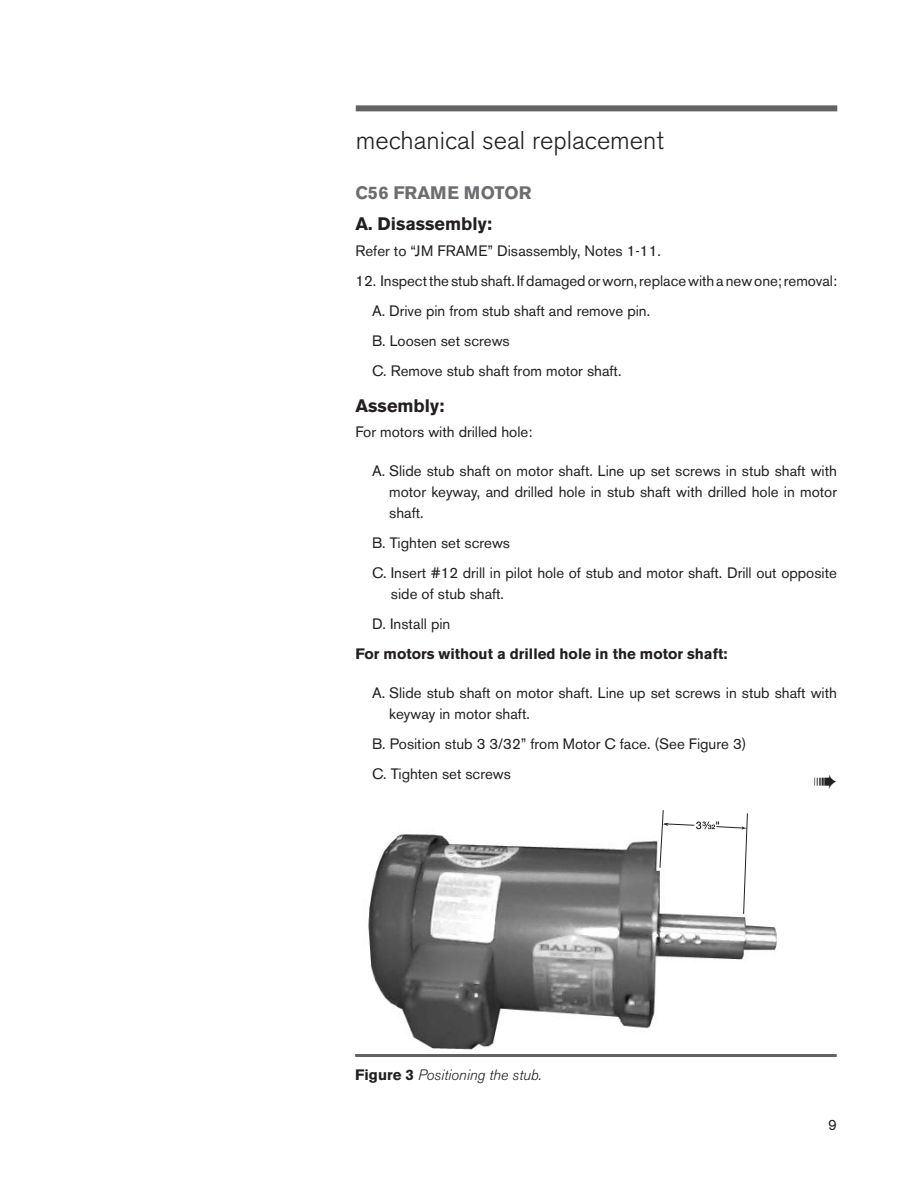
<style>
.page{position:relative;width:918px;height:1188px;background:#fff}
.page>*{position:absolute;margin:0;border:0;box-sizing:border-box;transform-origin:0 0}
.Leader{font:300 25.5px "Akzidenz Grotesk BE";color:#231f20}
.parahed{font:700 18px "Akzidenz Grotesk BE";color:#231f20}
.parahed-2{font:700 18px "Akzidenz Grotesk BE";color:#6c6d70}
.Bullet{font:15px/21px "Akzidenz Grotesk BE";color:#231f20}
.Body_text{font:700 15px "Akzidenz Grotesk BE";color:#231f20}
.Paragraph_Style_13{font:italic 300 15px "Akzidenz Grotesk BE";color:#231f20}
.Body_text-2{font:15px "Akzidenz Grotesk BE";color:#231f20}
.s1{font-weight:700;font-style:normal}
</style>
<div class="page">
<div style="left:356px;top:105px;width:481px;height:6px;background:#636366"></div>
<img style="left:368px;top:834px;width:409px;height:216px">
<svg style="left:660px;top:810px;width:88px;height:104px"></svg>
<hr style="left:355px;top:1054px;width:482px;height:3px;background:#636366">
<p class="Leader" style="left:356px;top:125px;width:310px">mechanical seal replacement</p>
<p class="parahed-2" style="left:356px;top:182px;width:177px">C56 FRAME MOTOR</p>
<p class="parahed" style="left:356px;top:214px;width:138px">A. Disassembly:</p>
<p class="Bullet" style="left:356px;top:240px;width:307px">Refer to “JM FRAME” Disassembly, Notes 1-11.</p>
<p class="Bullet" style="left:356px;top:270px;width:483px">12. Inspect the stub shaft. If damaged or worn, replace with a new one; removal:</p>
<p class="Bullet" style="left:372px;top:300px;width:280px">A. Drive pin from stub shaft and remove pin.</p>
<p class="Bullet" style="left:372px;top:330px;width:139px">B. Loosen set screws</p>
<p class="Bullet" style="left:372px;top:360px;width:251px">C. Remove stub shaft from motor shaft.</p>
<p class="parahed" style="left:356px;top:395px;width:90px">Assembly:</p>
<p class="Body_text-2" style="left:356px;top:423px;width:178px">For motors with drilled hole:</p>
<p class="Bullet" style="left:389px;top:461px;width:449px;text-align:justify;text-indent:-17px">A. Slide stub shaft on motor shaft. Line up set screws in stub shaft with motor keyway, and drilled hole in stub shaft with drilled hole in motor shaft.</p>
<p class="Bullet" style="left:372px;top:533px;width:140px">B. Tighten set screws</p>
<p class="Bullet" style="left:391px;top:563px;width:447px;text-indent:-19px">C. Insert #12 drill in pilot hole of stub and motor shaft. Drill out opposite side of stub shaft.</p>
<p class="Bullet" style="left:372px;top:614px;width:80px">D. Install pin</p>
<p class="Body_text" style="left:356px;top:646px;width:374px">For motors without a drilled hole in the motor shaft:</p>
<p class="Bullet" style="left:389px;top:683px;width:449px;text-indent:-17px">A. Slide stub shaft on motor shaft. Line up set screws in stub shaft with keyway in motor shaft.</p>
<p class="Bullet" style="left:372px;top:734px;width:376px">B. Position stub 3 3/32” from Motor C face. (See Figure 3)</p>
<p class="Bullet" style="left:372px;top:764px;width:141px">C. Tighten set screws</p>
<p class="Paragraph_Style_13" style="left:355px;top:1066px;width:188px"><span class="s1">Figure 3</span> Positioning the stub.</p>
<p class="Bullet" style="left:828px;top:1114px;width:10px">9</p>
</div>
